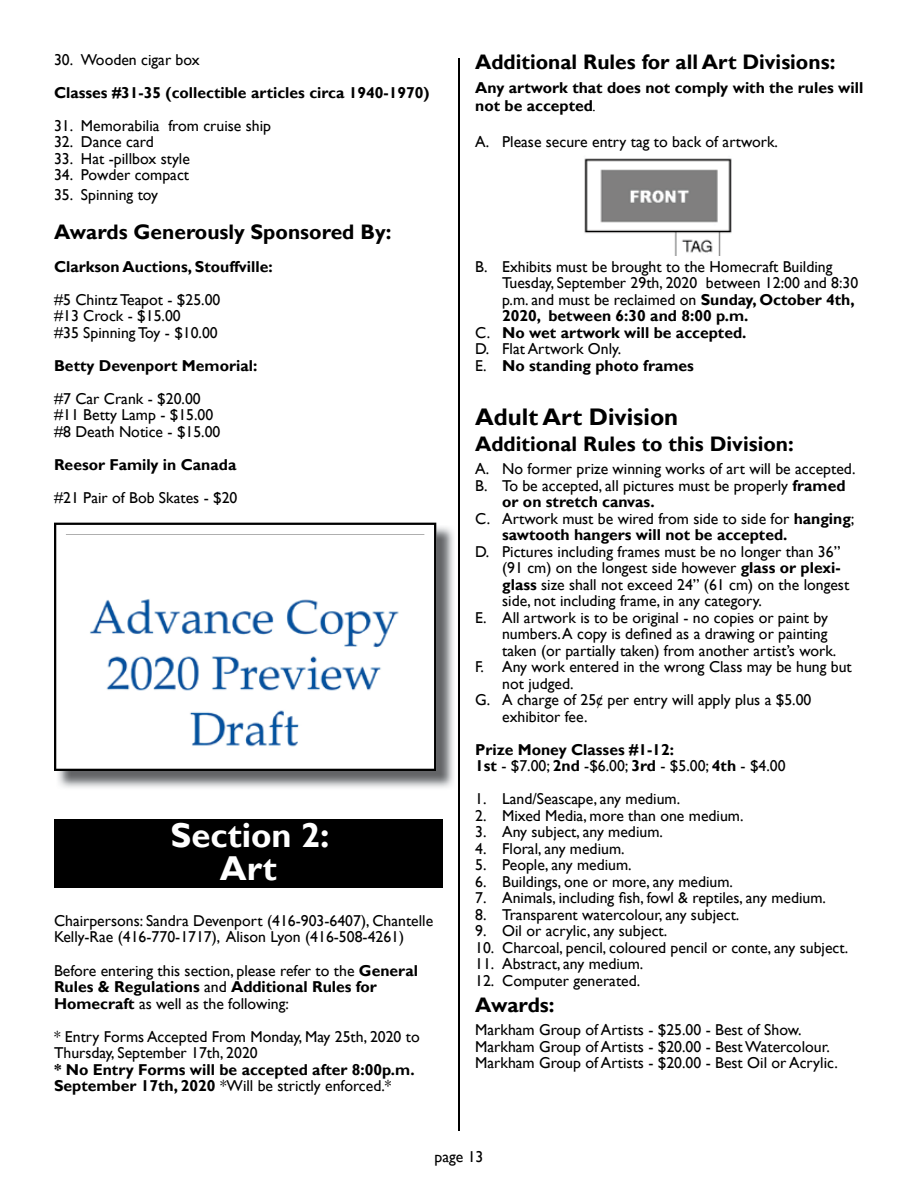
<style>
.page{position:relative;width:918px;height:1188px;background:#fff}
.page>*{position:absolute;margin:0;border:0;box-sizing:border-box;transform-origin:0 0}
.t1{font:700 34.5px/33px "Gill Sans";color:#fff;text-align:center}
.t2{font:700 24px "Gill Sans";color:#000}
.t3{font:700 21px "Gill Sans";color:#000}
.t4{font:15.75px/16.5px "Gill Sans";color:#000}
.t5{font:700 15.75px/16.5px "Gill Sans";color:#000}
.s1{font-weight:700}
.s2{font-weight:400}
.s3{font-weight:400;font-style:italic}
</style>
<div class="page">
<hr style="left:458px;top:58px;width:2px;height:1072px;background:#000">
<div style="left:54px;top:819px;width:389px;height:69px;background:#000"></div>
<img style="left:58px;top:525px;width:396px;height:263px">
<svg style="left:54px;top:523px;width:382px;height:248px"></svg>
<svg style="left:66px;top:535px;width:358px;height:224px"></svg>
<img style="left:584px;top:158px;width:148px;height:97px">
<p class="t4" style="left:54px;top:52px;width:147px">30. Wooden cigar box</p>
<p class="t5" style="left:54px;top:85px;width:377px">Classes #31-35 (collectible articles circa 1940-1970)</p>
<p class="t4" style="left:54px;top:118px;width:219px">31. Memorabilia from cruise ship</p>
<p class="t4" style="left:54px;top:134px;width:101px">32. Dance card</p>
<p class="t4" style="left:54px;top:151px;width:137px">33. Hat -pillbox style</p>
<p class="t4" style="left:54px;top:167px;width:137px">34. Powder compact</p>
<p class="t4" style="left:54px;top:187px;width:106px">35. Spinning toy</p>
<h3 class="t3" style="left:54px;top:219px;width:339px">Awards Generously Sponsored By:</h3>
<p class="t5" style="left:54px;top:259px;width:220px">Clarkson Auctions, Stouffville:</p>
<p class="t4" style="left:54px;top:292px;width:168px">#5 Chintz Teapot - $25.00 #13 Crock - $15.00<br>#35 Spinning Toy - $10.00</p>
<p class="t5" style="left:54px;top:358px;width:205px">Betty Devenport Memorial:</p>
<p class="t4" style="left:54px;top:391px;width:168px">#7 Car Crank - $20.00 #11 Betty Lamp - $15.00 #8 Death Notice - $15.00</p>
<p class="t5" style="left:54px;top:457px;width:184px">Reesor Family in Canada</p>
<p class="t4" style="left:54px;top:490px;width:185px">#21 Pair of Bob Skates - $20</p>
<h1 class="t1" style="left:171px;top:820px;width:161px">Section 2:<br>Art</h1>
<p class="t4" style="left:54px;top:913px;width:381px">Chairpersons: Sandra Devenport (416-903-6407), Chantelle<br>Kelly-Rae (416-770-1717), Alison Lyon (416-508-4261)</p>
<p class="t4" style="left:54px;top:962px;width:366px">Before entering this section, please refer to the <span class="s1">General<br>Rules &amp; Regulations</span> and <span class="s1">Additional Rules for<br>Homecraft</span> as well as the following:</p>
<p class="t4" style="left:54px;top:1028px;width:367px">* Entry Forms Accepted From Monday, May 25th, 2020 to<br>Thursday, September 17th, 2020</p>
<p class="t5" style="left:54px;top:1061px;width:362px">* No Entry Forms will be accepted after 8:00p.m.<br>September 17th, 2020 <span class="s2">*Will be strictly enforced.*</span></p>
<h3 class="t3" style="left:475px;top:49px;width:362px">Additional Rules for all Art Divisions:</h3>
<p class="t5" style="left:475px;top:79px;width:390px;line-height:18px">Any artwork that does not comply with the rules will not be accepted <span class="s3">.</span></p>
<p class="t4" style="left:475px;top:134px;width:304px">A. Please secure entry tag to back of artwork.</p>
<p class="t4" style="left:475px;top:259px;width:359px">B. Exhibits must be brought to the Homecraft Building</p>
<p class="t4" style="left:502px;top:275px;width:358px">Tuesday, September 29th, 2020 between 12:00 and 8:30</p>
<p class="t4" style="left:502px;top:292px;width:354px">p.m. and must be reclaimed on <span class="s1">Sunday, October 4th,</span></p>
<p class="t5" style="left:502px;top:308px;width:248px">2020, between 6:30 and 8:00 p.m.</p>
<p class="t5" style="left:475px;top:325px;width:273px"><span class="s2">C.</span> No wet artwork will be accepted.</p>
<p class="t4" style="left:475px;top:341px;width:147px">D. Flat Artwork Only.</p>
<p class="t5" style="left:475px;top:358px;width:220px"><span class="s2">E.</span> No standing photo frames</p>
<h2 class="t2" style="left:475px;top:402px;width:205px">Adult Art Division</h2>
<h3 class="t3" style="left:475px;top:431px;width:320px">Additional Rules to this Division:</h3>
<p class="t4" style="left:475px;top:461px;width:382px">A. No former prize winning works of art will be accepted.</p>
<p class="t4" style="left:475px;top:478px;width:372px">B. To be accepted, all pictures must be properly <span class="s1">framed</span></p>
<p class="t5" style="left:502px;top:494px;width:154px">or on stretch canvas.</p>
<p class="t4" style="left:475px;top:511px;width:381px">C. Artwork must be wired from side to side for <span class="s1">hanging</span>;</p>
<p class="t5" style="left:502px;top:527px;width:287px">sawtooth hangers will not be accepted.</p>
<p class="t4" style="left:475px;top:544px;width:367px">D. Pictures including frames must be no longer than 36”</p>
<p class="t4" style="left:502px;top:560px;width:340px">(91 cm) on the longest side however <span class="s1">glass or plexi-</span></p>
<p class="t4" style="left:502px;top:577px;width:349px"><span class="s1">glass</span> size shall not exceed 24” (61 cm) on the longest</p>
<p class="t4" style="left:502px;top:593px;width:261px">side, not including frame, in any category.</p>
<p class="t4" style="left:475px;top:610px;width:354px">E. All artwork is to be original - no copies or paint by</p>
<p class="t4" style="left:502px;top:626px;width:327px">numbers. A copy is defined as a drawing or painting</p>
<p class="t4" style="left:502px;top:643px;width:336px">taken (or partially taken) from another artist’s work.</p>
<p class="t4" style="left:475px;top:659px;width:378px">F. Any work entered in the wrong Class may be hung but</p>
<p class="t4" style="left:502px;top:676px;width:73px">not judged.</p>
<p class="t4" style="left:475px;top:692px;width:338px">G. A charge of 25¢ per entry will apply plus a $5.00</p>
<p class="t4" style="left:502px;top:709px;width:87px">exhibitor fee.</p>
<p class="t5" style="left:475px;top:742px;width:312px">Prize Money Classes #1-12:<br>1st <span class="s2">- $7.00;</span> 2nd <span class="s2">-$6.00;</span> 3rd <span class="s2">- $5.00;</span> 4th <span class="s2">- $4.00</span></p>
<p class="t4" style="left:475px;top:791px;width:206px">1. Land/Seascape, any medium.</p>
<p class="t4" style="left:475px;top:808px;width:270px">2. Mixed Media, more than one medium.</p>
<p class="t4" style="left:475px;top:824px;width:189px">3. Any subject, any medium.</p>
<p class="t4" style="left:475px;top:841px;width:151px">4. Floral, any medium.</p>
<p class="t4" style="left:475px;top:857px;width:158px">5. People, any medium.</p>
<p class="t4" style="left:475px;top:874px;width:259px">6. Buildings, one or more, any medium.</p>
<p class="t4" style="left:475px;top:890px;width:352px">7. Animals, including fish, fowl &amp; reptiles, any medium.</p>
<p class="t4" style="left:475px;top:907px;width:266px">8. Transparent watercolour, any subject.</p>
<p class="t4" style="left:475px;top:923px;width:194px">9. Oil or acrylic, any subject.</p>
<p class="t4" style="left:475px;top:940px;width:374px">10. Charcoal, pencil, coloured pencil or conte, any subject.</p>
<p class="t4" style="left:475px;top:956px;width:170px">11. Abstract, any medium.</p>
<p class="t4" style="left:475px;top:973px;width:167px">12. Computer generated.</p>
<h3 class="t3" style="left:475px;top:992px;width:81px">Awards:</h3>
<p class="t4" style="left:475px;top:1022px;width:364px">Markham Group of Artists - $25.00 - Best of Show.<br>Markham Group of Artists - $20.00 - Best Watercolour.<br>Markham Group of Artists - $20.00 - Best Oil or Acrylic.</p>
<p class="t4" style="left:435px;top:1149px;width:50px">page 13</p>
</div>
